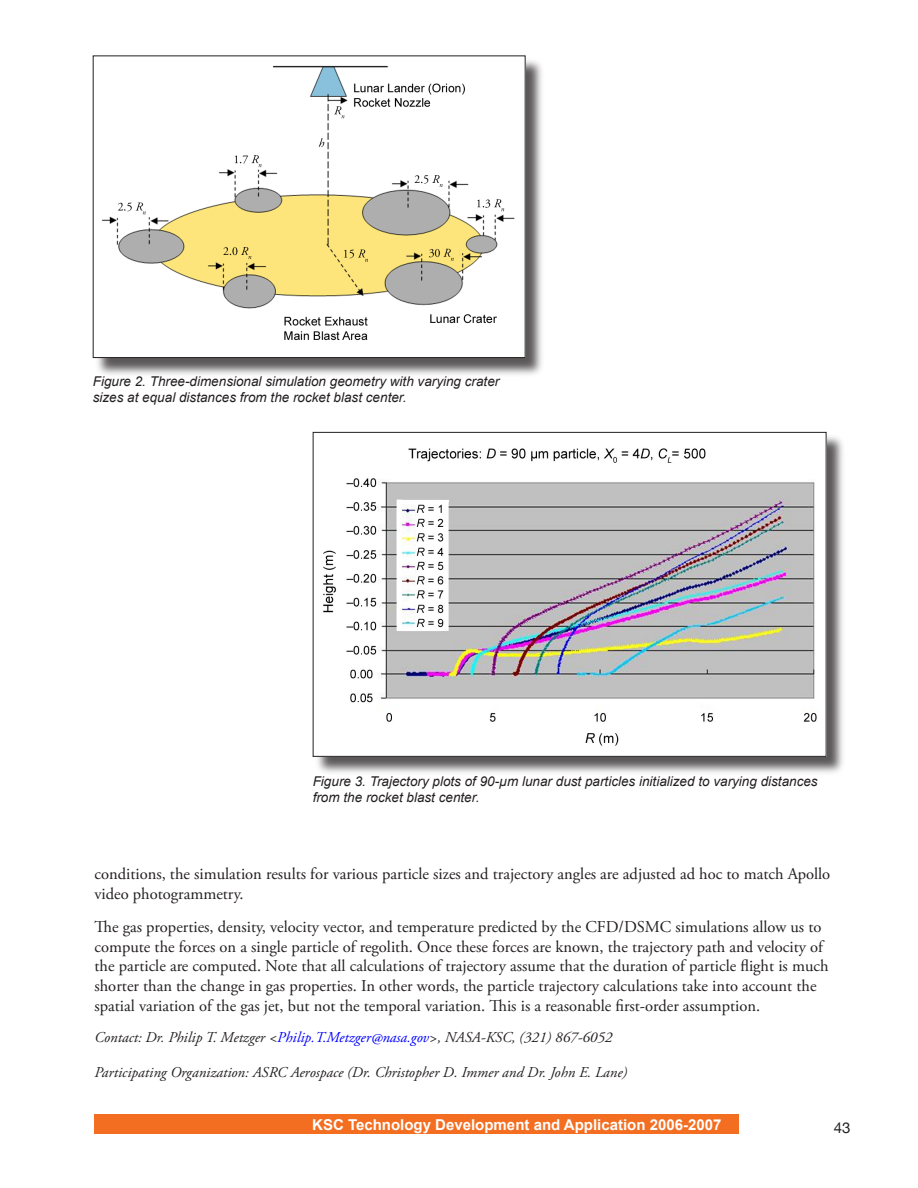
<style>
.page{position:relative;width:918px;height:1188px;background:#fff}
.page>*{position:absolute;margin:0;border:0;box-sizing:border-box;transform-origin:0 0}
.Body_Paragraph_style{font:16.5px/19.8px "Adobe Garamond Pro";color:#231f20}
.Contact{font:italic 15px "Adobe Garamond Pro";color:#231f20}
.t1{font:700 15px "Arial";color:#fff}
.t2{font:15px "Helvetica Neue";color:#231f20}
.Figure_Caption_Style{font:italic 13.5px/16.2px "Arial";color:#231f20}
.s1{color:#00f}
</style>
<div class="page">
<div style="left:94px;top:1114px;width:646px;height:20px;background:#f36e21"></div>
<div style="left:94px;top:57px;width:452px;height:321px;background:#231f20;opacity:.75"></div>
<img style="left:95px;top:58px;width:429px;height:298px">
<div style="left:314px;top:434px;width:532px;height:343px;background:#231f20;opacity:.75"></div>
<img style="left:315px;top:434px;width:509px;height:321px">
<div style="left:313px;top:432px;width:513px;height:325px;border:1px solid #231f20"></div>
<p class="Figure_Caption_Style" style="left:93px;top:373px;width:408px">Figure 2. Three-dimensional simulation geometry with varying crater sizes at equal distances from the rocket blast center.</p>
<p class="Figure_Caption_Style" style="left:313px;top:773px;width:506px">Figure 3. Trajectory plots of 90-µm lunar dust particles initialized to varying distances from the rocket blast center.</p>
<p class="Body_Paragraph_style" style="left:94px;top:865px;width:737px">conditions, the simulation results for various particle sizes and trajectory angles are adjusted ad hoc to match Apollo video photogrammetry.</p>
<p class="Body_Paragraph_style" style="left:94px;top:917px;width:736px">The gas properties, density, velocity vector, and temperature predicted by the CFD/DSMC simulations allow us to compute the forces on a single particle of regolith. Once these forces are known, the trajectory path and velocity of the particle are computed. Note that all calculations of trajectory assume that the duration of particle flight is much shorter than the change in gas properties. In other words, the particle trajectory calculations take into account the spatial variation of the gas jet, but not the temporal variation. This is a reasonable first-order assumption.</p>
<p class="Contact" style="left:94px;top:1028px;width:519px">Contact: Dr. Philip T. Metzger &lt;<span class="s1">Philip.T.Metzger@nasa.gov</span>&gt;, NASA-KSC, (321) 867-6052</p>
<p class="Contact" style="left:94px;top:1063px;width:534px">Participating Organization: ASRC Aerospace (Dr. Christopher D. Immer and Dr. John E. Lane)</p>
<p class="t1" style="left:312px;top:1116px;width:411px">KSC Technology Development and Application 2006-2007</p>
<p class="t2" style="left:834px;top:1118px;width:9px">43</p>
</div>
